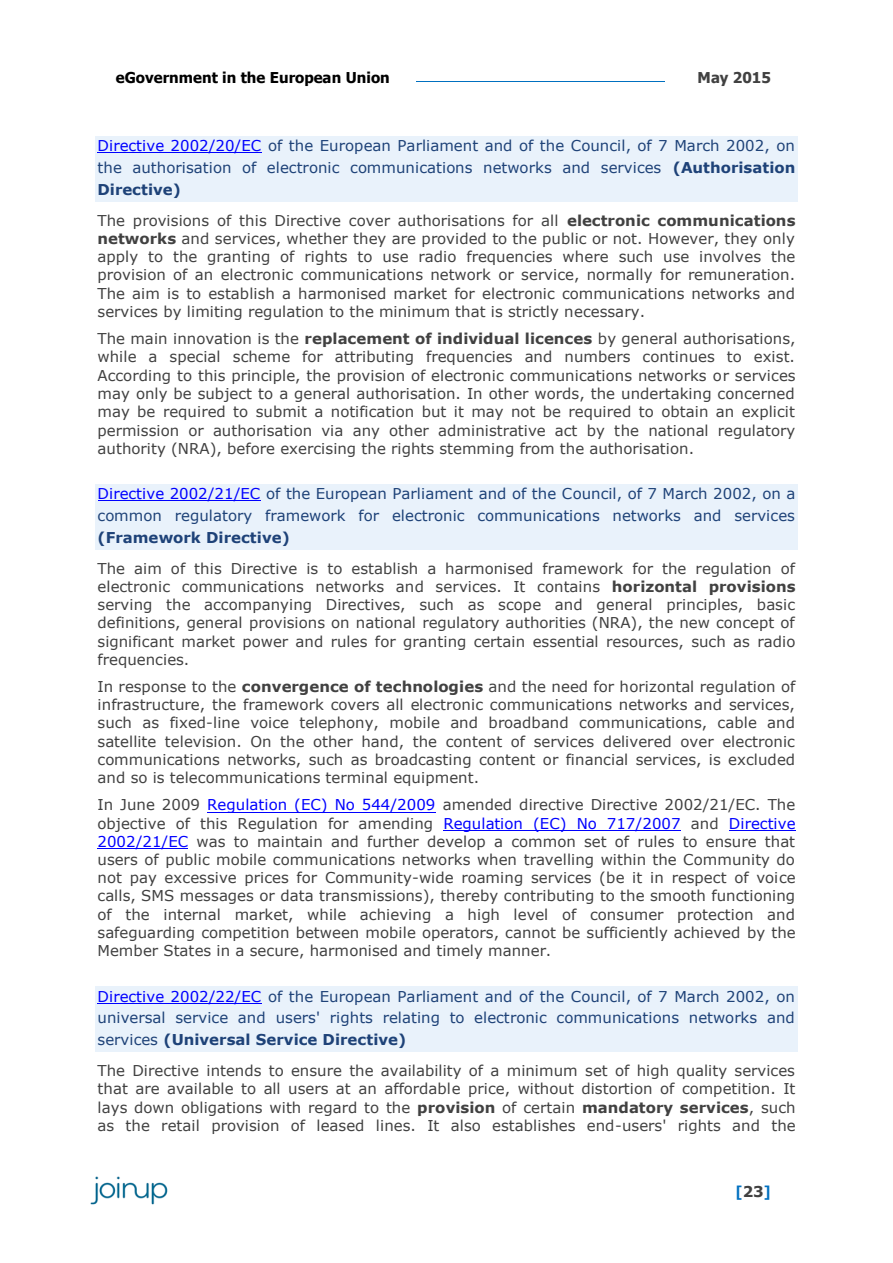
<style>
.page{position:relative;width:893px;height:1263px;background:#fff}
.page>*{position:absolute;margin:0;border:0;box-sizing:border-box;transform-origin:0 0}
.t1{font:15px/18.3px "Verdana";color:#414141;text-align:justify}
.t2{font:15px/21.9px "Verdana";color:#1e4278;text-align:justify}
.t3{font:700 15px "Tahoma";color:#000}
.t4{font:700 15px "Tahoma";color:#414141}
.t5{font:700 15px "Tahoma";color:#0070c0}
.s1{color:#00f}
.s2{font-weight:700}
.s3{font-family:"Verdana";color:#414141}
</style>
<div class="page">
<img style="left:90px;top:1176px;width:78px;height:29px">
<hr style="left:417px;top:81px;width:248px;height:1px;background:#0070c0">
<div style="left:95px;top:136px;width:703px;height:22px;background:#e9f2fb"></div>
<hr style="left:98px;top:152px;width:164px;height:1px;background:#00f">
<div style="left:95px;top:158px;width:703px;height:22px;background:#e9f2fb"></div>
<div style="left:95px;top:180px;width:703px;height:22px;background:#e9f2fb"></div>
<div style="left:95px;top:484px;width:703px;height:22px;background:#e9f2fb"></div>
<hr style="left:98px;top:500px;width:162px;height:1px;background:#00f">
<div style="left:95px;top:506px;width:703px;height:21px;background:#e9f2fb"></div>
<div style="left:95px;top:527px;width:703px;height:22px;background:#e9f2fb"></div>
<hr style="left:207px;top:812px;width:229px;height:1px;background:#00f">
<hr style="left:443px;top:830px;width:238px;height:1px;background:#00f">
<hr style="left:729px;top:830px;width:67px;height:1px;background:#00f">
<hr style="left:98px;top:848px;width:90px;height:1px;background:#00f">
<div style="left:95px;top:986px;width:703px;height:22px;background:#e9f2fb"></div>
<hr style="left:98px;top:1003px;width:164px;height:1px;background:#00f">
<div style="left:95px;top:1008px;width:703px;height:22px;background:#e9f2fb"></div>
<div style="left:95px;top:1030px;width:703px;height:22px;background:#e9f2fb"></div>
<p class="t3" style="left:116px;top:68px;width:275px">eGovernment in the European Union</p>
<p class="t4" style="left:698px;top:68px;width:75px">May 2015</p>
<h3 class="t2" style="left:98px;top:134px;width:699px"><span class="s1">Directive 2002/20/EC</span> of the European Parliament and of the Council, of 7 March 2002, on the authorisation of electronic communications networks and services <span class="s2">(Authorisation Directive)</span></h3>
<p class="t1" style="left:98px;top:211px;width:700px">The provisions of this Directive cover authorisations for all <span class="s2">electronic communications networks</span> and services, whether they are provided to the public or not. However, they only apply to the granting of rights to use radio frequencies where such use involves the provision of an electronic communications network or service, normally for remuneration.<br>The aim is to establish a harmonised market for electronic communications networks and services by limiting regulation to the minimum that is strictly necessary.</p>
<p class="t1" style="left:98px;top:329px;width:700px">The main innovation is the <span class="s2">replacement of individual licences</span> by general authorisations, while a special scheme for attributing frequencies and numbers continues to exist.<br>According to this principle, the provision of electronic communications networks or services may only be subject to a general authorisation. In other words, the undertaking concerned may be required to submit a notification but it may not be required to obtain an explicit permission or authorisation via any other administrative act by the national regulatory authority (NRA), before exercising the rights stemming from the authorisation.</p>
<h3 class="t2" style="left:98px;top:482px;width:699px"><span class="s1">Directive 2002/21/EC</span> of the European Parliament and of the Council, of 7 March 2002, on a common regulatory framework for electronic communications networks and services <span class="s2">(Framework Directive)</span></h3>
<p class="t1" style="left:98px;top:558px;width:700px">The aim of this Directive is to establish a harmonised framework for the regulation of electronic communications networks and services. It contains <span class="s2">horizontal provisions </span>serving the accompanying Directives, such as scope and general principles, basic definitions, general provisions on national regulatory authorities (NRA), the new concept of significant market power and rules for granting certain essential resources, such as radio frequencies.</p>
<p class="t1" style="left:98px;top:677px;width:699px">In response to the <span class="s2">convergence of technologies</span> and the need for horizontal regulation of infrastructure, the framework covers all electronic communications networks and services, such as fixed-line voice telephony, mobile and broadband communications, cable and satellite television. On the other hand, the content of services delivered over electronic communications networks, such as broadcasting content or financial services, is excluded and so is telecommunications terminal equipment.</p>
<p class="t1" style="left:98px;top:795px;width:700px">In June 2009 <span class="s1">Regulation (EC) No 544/2009</span> amended directive Directive 2002/21/EC. The objective of this Regulation for amending <span class="s1">Regulation (EC) No 717/2007</span> and <span class="s1">Directive 2002/21/EC</span> was to maintain and further develop a common set of rules to ensure that users of public mobile communications networks when travelling within the Community do not pay excessive prices for Community-wide roaming services (be it in respect of voice calls, SMS messages or data transmissions), thereby contributing to the smooth functioning of the internal market, while achieving a high level of consumer protection and safeguarding competition between mobile operators, cannot be sufficiently achieved by the Member States in a secure, harmonised and timely manner.</p>
<h3 class="t2" style="left:98px;top:985px;width:699px"><span class="s1">Directive 2002/22/EC</span> of the European Parliament and of the Council, of 7 March 2002, on universal service and users' rights relating to electronic communications networks and services <span class="s2">(Universal Service Directive)</span></h3>
<p class="t1" style="left:98px;top:1061px;width:700px">The Directive intends to ensure the availability of a minimum set of high quality services that are available to all users at an affordable price, without distortion of competition. It lays down obligations with regard to the <span class="s2">provision</span> of certain <span class="s2">mandatory services</span>, such as the retail provision of leased lines. It also establishes end-users' rights and the</p>
<p class="t5" style="left:736px;top:1182px;width:36px">[<span class="s3">23</span>]</p>
</div>
